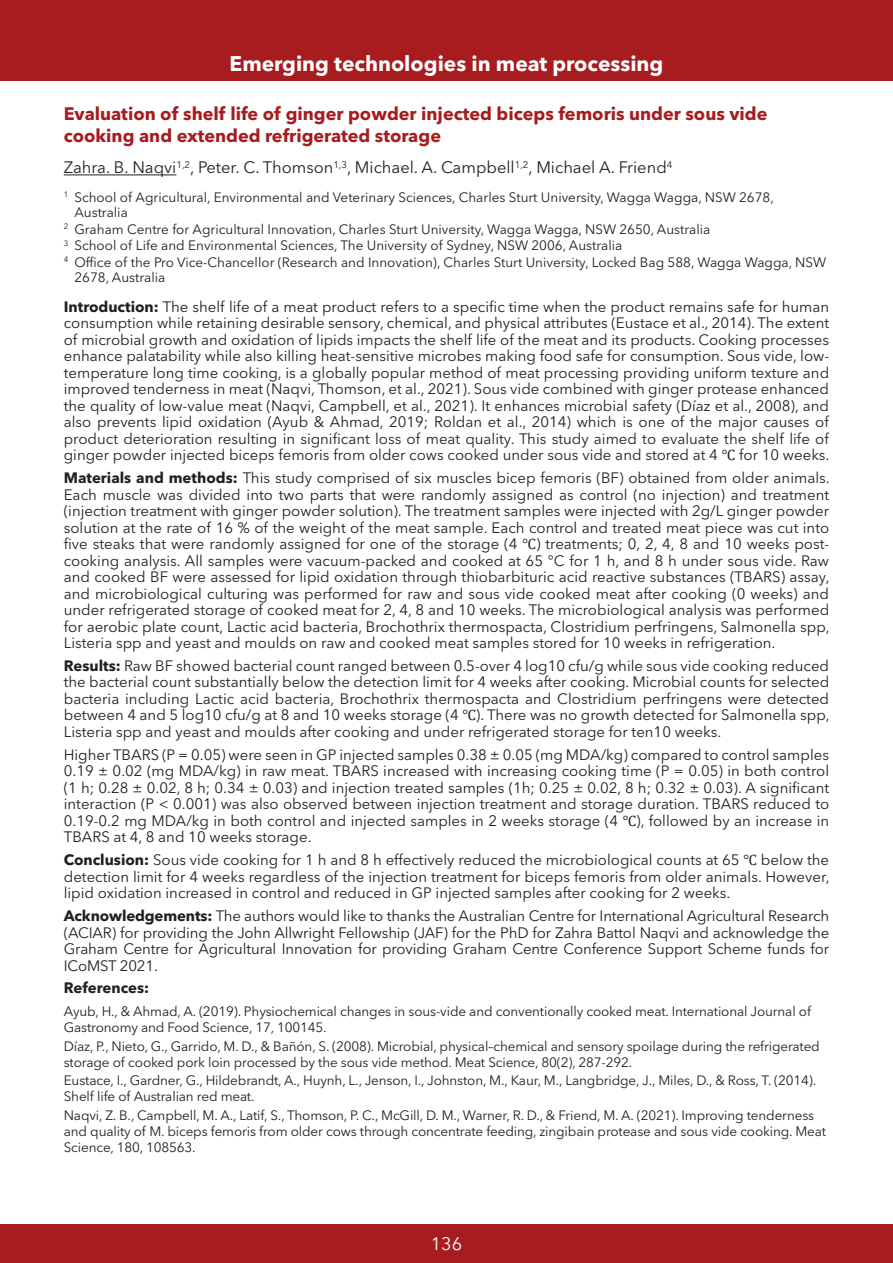
<style>
.page{position:relative;width:893px;height:1263px;background:#fff}
.page>*{position:absolute;margin:0;border:0;box-sizing:border-box;transform-origin:0 0}
.Nagłówek_strony_abst{font:700 21px "Avenir Next LT Pro";color:#fff}
.Tytuł_abstraktu_Oral{font:700 18px/21.6px "Avenir Next LT Pro";color:#a61c1f}
.t1{font:18px "Avenir Next LT Pro";color:#fff}
.Autorzy{font:16.5px "Avenir Next LT Pro";color:#231f20}
.Tekst_Oral_Presentat{font:15px/16.5px "Avenir Next LT Pro";color:#231f20;text-align:justify}
.Tekst_Oral_Presentat-2{font:700 15px "Avenir Next LT Pro";color:#231f20}
.Literatura{font:13.5px/16.2px "Avenir Next LT Pro";letter-spacing:-.01em;color:#231f20}
.Afiliacja{font:13.5px/15.6px "Avenir Next LT Pro";color:#231f20}
.Afiliacja__ostatnia{font:13.5px/15.6px "Avenir Next LT Pro";color:#231f20}
.s1{font-weight:700}
.s2{font-family:"Cambria Math"}
</style>
<div class="page">
<div style="left:0;top:1225px;width:893px;height:38px;background:#a61c1f"></div>
<div style="left:0;top:0;width:893px;height:81px;background:#a61c1f"></div>
<hr style="left:64px;top:174px;width:112px;height:1px;background:#231f20">
<p class="Nagłówek_strony_abst" style="left:230px;top:51px;width:435px">Emerging technologies in meat processing</p>
<p class="Tytuł_abstraktu_Oral" style="left:64px;top:103px;width:705px">Evaluation of shelf life of ginger powder injected biceps femoris under sous vide cooking and extended refrigerated storage</p>
<p class="Autorzy" style="left:64px;top:158px;width:610px">Zahra. B. Naqvi<sup>1,2</sup>, Peter. C. Thomson<sup>1,3</sup>, Michael. A. Campbell<sup>1,2</sup>, Michael A. Friend<sup>4</sup></p>
<p class="Afiliacja" style="left:74px;top:189px;width:701px;text-indent:-11px"><sup>1</sup> School of Agricultural, Environmental and Veterinary Sciences, Charles Sturt University, Wagga Wagga, NSW 2678,<br>Australia</p>
<p class="Afiliacja" style="left:64px;top:221px;width:648px"><sup>2</sup> Graham Centre for Agricultural Innovation, Charles Sturt University, Wagga Wagga, NSW 2650, Australia</p>
<p class="Afiliacja" style="left:64px;top:238px;width:560px"><sup>3</sup> School of Life and Environmental Sciences, The University of Sydney, NSW 2006, Australia</p>
<p class="Afiliacja__ostatnia" style="left:74px;top:254px;width:753px;text-indent:-11px"><sup>4</sup> Office of the Pro Vice-Chancellor (Research and Innovation), Charles Sturt University, Locked Bag 588, Wagga Wagga, NSW<br>2678, Australia</p>
<p class="Tekst_Oral_Presentat" style="left:64px;top:298px;width:767px"><span class="s1">Introduction:</span> The shelf life of a meat product refers to a specific time when the product remains safe for human consumption while retaining desirable sensory, chemical, and physical attributes (Eustace et al., 2014). The extent of microbial growth and oxidation of lipids impacts the shelf life of the meat and its products. Cooking processes enhance palatability while also killing heat-sensitive microbes making food safe for consumption. Sous vide, low&shy;temperature long time cooking, is a globally popular method of meat processing providing uniform texture and improved tenderness in meat (Naqvi, Thomson, et al., 2021). Sous vide combined with ginger protease enhanced the quality of low-value meat (Naqvi, Campbell, et al., 2021). It enhances microbial safety (Díaz et al., 2008), and also prevents lipid oxidation (Ayub &amp; Ahmad, 2019; Roldan et al., 2014) which is one of the major causes of product deterioration resulting in significant loss of meat quality. This study aimed to evaluate the shelf life of ginger powder injected biceps femoris from older cows cooked under sous vide and stored at 4 <span class="s2">℃</span> for 10 weeks.</p>
<p class="Tekst_Oral_Presentat" style="left:64px;top:469px;width:767px"><span class="s1">Materials and methods:</span> This study comprised of six muscles bicep femoris (BF) obtained from older animals.<br>Each muscle was divided into two parts that were randomly assigned as control (no injection) and treatment (injection treatment with ginger powder solution). The treatment samples were injected with 2g/L ginger powder solution at the rate of 16 % of the weight of the meat sample. Each control and treated meat piece was cut into five steaks that were randomly assigned for one of the storage (4 <span class="s2">℃</span>) treatments; 0, 2, 4, 8 and 10 weeks post&shy;cooking analysis. All samples were vacuum-packed and cooked at 65 °C for 1 h, and 8 h under sous vide. Raw and cooked BF were assessed for lipid oxidation through thiobarbituric acid reactive substances (TBARS) assay, and microbiological culturing was performed for raw and sous vide cooked meat after cooking (0 weeks) and under refrigerated storage of cooked meat for 2, 4, 8 and 10 weeks. The microbiological analysis was performed for aerobic plate count, Lactic acid bacteria, Brochothrix thermospacta, Clostridium perfringens, Salmonella spp, Listeria spp and yeast and moulds on raw and cooked meat samples stored for 10 weeks in refrigeration.</p>
<p class="Tekst_Oral_Presentat" style="left:64px;top:657px;width:767px"><span class="s1">Results:</span> Raw BF showed bacterial count ranged between 0.5-over 4 log10 cfu/g while sous vide cooking reduced the bacterial count substantially below the detection limit for 4 weeks after cooking. Microbial counts for selected bacteria including Lactic acid bacteria, Brochothrix thermospacta and Clostridium perfringens were detected between 4 and 5 log10 cfu/g at 8 and 10 weeks storage (4 <span class="s2">℃</span>). There was no growth detected for Salmonella spp, Listeria spp and yeast and moulds after cooking and under refrigerated storage for ten10 weeks.</p>
<p class="Tekst_Oral_Presentat" style="left:64px;top:746px;width:767px">Higher TBARS (P = 0.05) were seen in GP injected samples 0.38 ± 0.05 (mg MDA/kg) compared to control samples 0.19 ± 0.02 (mg MDA/kg) in raw meat. TBARS increased with increasing cooking time (P = 0.05) in both control (1 h; 0.28 ± 0.02, 8 h; 0.34 ± 0.03) and injection treated samples (1h; 0.25 ± 0.02, 8 h; 0.32 ± 0.03). A significant interaction (P &lt; 0.001) was also observed between injection treatment and storage duration. TBARS reduced to 0.19-0.2 mg MDA/kg in both control and injected samples in 2 weeks storage (4 <span class="s2">℃</span>), followed by an increase in TBARS at 4, 8 and 10 weeks storage.</p>
<p class="Tekst_Oral_Presentat" style="left:64px;top:852px;width:767px"><span class="s1">Conclusion:</span> Sous vide cooking for 1 h and 8 h effectively reduced the microbiological counts at 65 <span class="s2">℃</span> below the detection limit for 4 weeks regardless of the injection treatment for biceps femoris from older animals. However, lipid oxidation increased in control and reduced in GP injected samples after cooking for 2 weeks.</p>
<p class="Tekst_Oral_Presentat" style="left:64px;top:907px;width:767px"><span class="s1">Acknowledgements:</span> The authors would like to thanks the Australian Centre for International Agricultural Research (ACIAR) for providing the John Allwright Fellowship (JAF) for the PhD for Zahra Battol Naqvi and acknowledge the Graham Centre for Agricultural Innovation for providing Graham Centre Conference Support Scheme funds for ICoMST 2021.</p>
<p class="Tekst_Oral_Presentat-2" style="left:64px;top:979px;width:87px">References:</p>
<p class="Literatura" style="left:64px;top:1003px;width:749px">Ayub, H., &amp; Ahmad, A. (2019). Physiochemical changes in sous-vide and conventionally cooked meat. International Journal of<br>Gastronomy and Food Science, 17, 100145.</p>
<p class="Literatura" style="left:64px;top:1038px;width:758px">Díaz, P., Nieto, G., Garrido, M. D., &amp; Bañón, S. (2008). Microbial, physical–chemical and sensory spoilage during the refrigerated storage of cooked pork loin processed by the sous vide method. Meat Science, 80(2), 287-292.</p>
<p class="Literatura" style="left:64px;top:1072px;width:754px">Eustace, I., Gardner, G., Hildebrandt, A., Huynh, L., Jenson, I., Johnston, M., Kaur, M., Langbridge, J., Miles, D., &amp; Ross, T. (2014).<br>Shelf life of Australian red meat.</p>
<p class="Literatura" style="left:64px;top:1107px;width:764px">Naqvi, Z. B., Campbell, M. A., Latif, S., Thomson, P. C., McGill, D. M., Warner, R. D., &amp; Friend, M. A. (2021). Improving tenderness and quality of M. biceps femoris from older cows through concentrate feeding, zingibain protease and sous vide cooking. Meat<br>Science, 180, 108563.</p>
<p class="t1" style="left:431px;top:1233px;width:33px">136</p>
</div>
